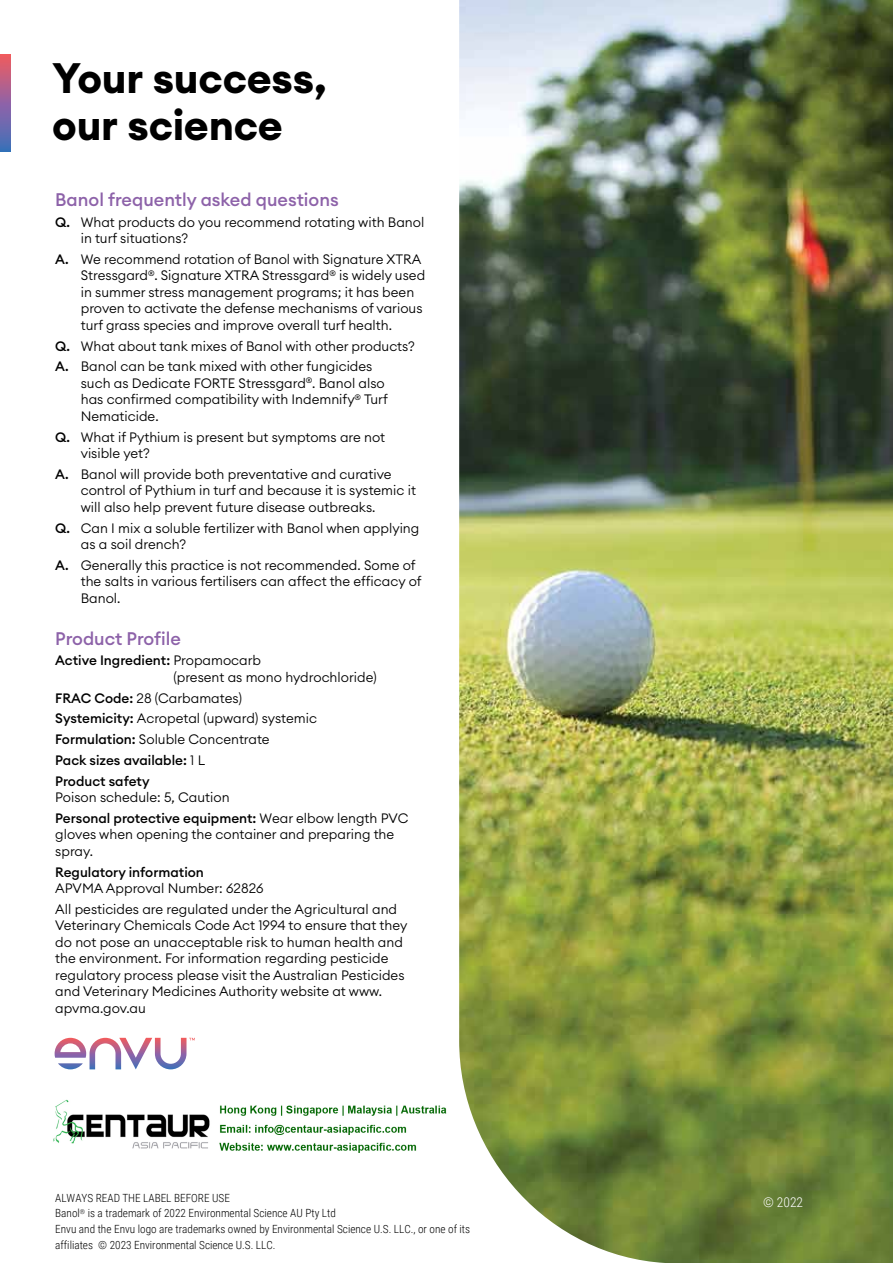
<style>
.page{position:relative;width:893px;height:1263px;background:#fff}
.page>*{position:absolute;margin:0;border:0;box-sizing:border-box;transform-origin:0 0}
.t1{font:700 42px/46.5px "Euclid Circular A";letter-spacing:-.005em;color:#000}
.t2{font:500 18px "Euclid Circular A";color:#8d62a9}
.t3{font:300 13.5px/16.5px "Euclid Circular A";color:#000}
.t4{font:500 13.5px/20.7px "Euclid Circular A";color:#000}
.t5{font:300 13.5px "Roboto Condensed";color:#fff}
.t6{font:300 11.25px/15.6px "Roboto Condensed";color:#000}
.s1{font-weight:500}
.s2{font-weight:300}
</style>
<div class="page">
<img style="left:459px;top:0;width:434px;height:1263px">
<svg style="left:0;top:55px;width:10px;height:97px"></svg>
<svg style="left:55px;top:1038px;width:140px;height:31px"></svg>
<img style="left:53px;top:1099px;width:394px;height:54px">
<h1 class="t1" style="left:52px;top:56px;width:276px">Your success, our science</h1>
<h2 class="t2" style="left:55px;top:188px;width:285px">Banol frequently asked questions</h2>
<p class="t3" style="left:81px;top:213px;width:345px;text-indent:-26px"><span class="s1">Q.</span> What products do you recommend rotating with Banol in turf situations?</p>
<p class="t3" style="left:81px;top:251px;width:346px;text-indent:-26px"><span class="s1">A.</span> We recommend rotation of Banol with Signature XTRA Stressgard<sup>®</sup>. Signature XTRA Stressgard<sup>®</sup> is widely used in summer stress management programs; it has been proven to activate the defense mechanisms of various turf grass species and improve overall turf health.</p>
<p class="t3" style="left:55px;top:335px;width:361px;line-height:20.7px"><span class="s1">Q.</span> What about tank mixes of Banol with other products?<br><span class="s1">A.</span> Banol can be tank mixed with other fungicides</p>
<p class="t3" style="left:81px;top:375px;width:308px">such as Dedicate FORTE Stressgard<sup>®</sup>. Banol also has confirmed compatibility with Indemnify<sup>®</sup> Turf<br>Nematicide.</p>
<p class="t3" style="left:81px;top:428px;width:306px;text-indent:-26px"><span class="s1">Q.</span> What if Pythium is present but symptoms are not visible yet?</p>
<p class="t3" style="left:81px;top:466px;width:337px;text-indent:-26px"><span class="s1">A.</span> Banol will provide both preventative and curative control of Pythium in turf and because it is systemic it will also help prevent future disease outbreaks.</p>
<p class="t3" style="left:81px;top:519px;width:340px;text-indent:-26px"><span class="s1">Q.</span> Can I mix a soluble fertilizer with Banol when applying as a soil drench?</p>
<p class="t3" style="left:81px;top:557px;width:342px;text-indent:-26px"><span class="s1">A.</span> Generally this practice is not recommended. Some of the salts in various fertilisers can affect the efficacy of<br>Banol.</p>
<h2 class="t2" style="left:55px;top:627px;width:127px">Product Profile</h2>
<p class="t3" style="left:173px;top:652px;width:205px;text-indent:-118px"><span class="s1">Active Ingredient:</span> Propamocarb<br>(present as mono hydrochloride)</p>
<p class="t4" style="left:55px;top:687px;width:263px">FRAC Code: <span class="s2">28 (Carbamates)<br></span>Systemicity: <span class="s2">Acropetal (upward) systemic<br></span>Formulation: <span class="s2">Soluble Concentrate<br></span>Pack sizes available: <span class="s2">1 L<br></span>Product safety</p>
<p class="t3" style="left:55px;top:787px;width:355px;line-height:20.7px">Poison schedule: 5, Caution<br><span class="s1">Personal protective equipment:</span> Wear elbow length PVC</p>
<p class="t3" style="left:55px;top:826px;width:341px">gloves when opening the container and preparing the spray.</p>
<p class="t4" style="left:55px;top:861px;width:150px">Regulatory information</p>
<p class="t3" style="left:55px;top:878px;width:343px;line-height:20.7px">APVMA Approval Number: 62826<br>All pesticides are regulated under the Agricultural and</p>
<p class="t3" style="left:55px;top:917px;width:354px">Veterinary Chemicals Code Act 1994 to ensure that they do not pose an unacceptable risk to human health and the environment. For information regarding pesticide regulatory process please visit the Australian Pesticides and Veterinary Medicines Authority website at www. apvma.gov.au</p>
<p class="t6" style="left:55px;top:1189px;width:416px">ALWAYS READ THE LABEL BEFORE USE<br>Banol<sup>®</sup> is a trademark of 2022 Environmental Science AU Pty Ltd<br>Envu and the Envu logo are trademarks owned by Environmental Science U.S. LLC., or one of its affiliates © 2023 Environmental Science U.S. LLC.</p>
<p class="t5" style="left:763px;top:1193px;width:42px">© 2022</p>
</div>
